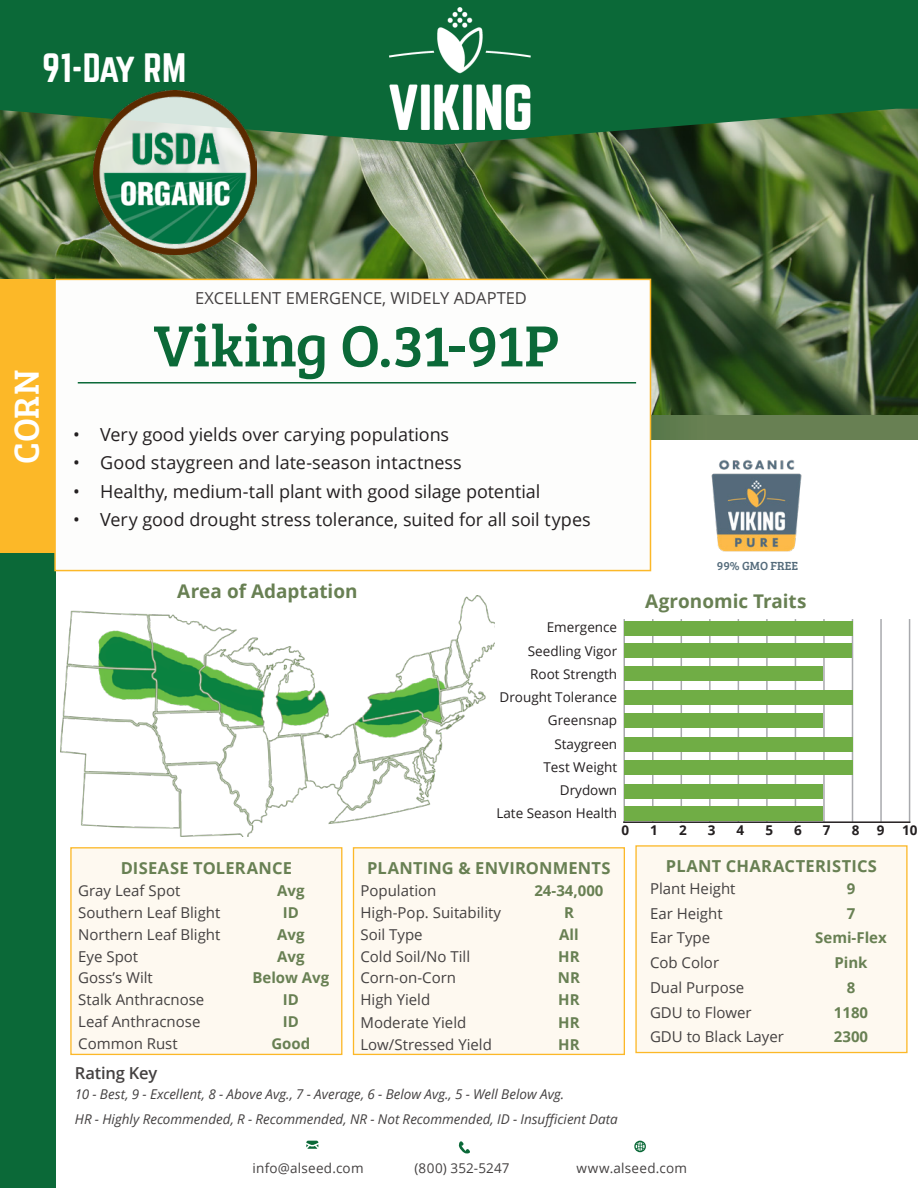
<style>
.page{position:relative;width:918px;height:1188px;background:#fff}
.page>*{position:absolute;margin:0;border:0;box-sizing:border-box;transform-origin:0 0}
.t1{font:60px "Bree Serif";letter-spacing:-.005em;color:#0b6938}
.t2{font:36px "Norwester";letter-spacing:-.02em;color:#fff}
.body_text{font:36px "Bree Serif";color:#fff}
.our_service{font:700 18.9px "Open Sans";color:#688053}
.t3{font:18px "Open Sans";letter-spacing:-.005em;color:#231f20}
.our_service-2{font:700 16.5px "Open Sans";letter-spacing:.015em;color:#688053}
.t4{font:16.5px "Open Sans";color:#444141}
.our_service-3{font:600 16.5px "Open Sans";letter-spacing:-.01em;color:#444141}
.t5{font:15px "Open Sans";color:#444141}
.t6{font:700 15px "Open Sans";color:#688053}
.our_service-4{font:italic 13.5px "Open Sans";color:#444141}
.t7{font:13.5px "Open Sans";color:#231f20}
.body_text-2{font:13.5px "Open Sans";letter-spacing:.015em;color:#444141}
.t8{font:700 13.5px "Open Sans";color:#231f20}
.t9{font:12.15px "Bree Serif";color:#546b7b}
</style>
<div class="page">
<div style="left:0;top:551px;width:55px;height:637px;background:#0b6938"></div>
<img style="left:0;top:145px;width:918px;height:270px">
<svg style="left:0;top:0;width:918px;height:145px;background:#146938"></svg>
<div style="left:0;top:279px;width:59px;height:274px;background:#fcb828"></div>
<div style="left:440px;top:415px;width:478px;height:25px;background:#688053"></div>
<div style="left:54px;top:279px;width:597px;height:292px;background:#fdfdfc;border:2px solid #fcb828"></div>
<svg style="left:459px;top:1141px;width:11px;height:13px"></svg>
<svg style="left:306px;top:1141px;width:12px;height:8px"></svg>
<svg style="left:634px;top:1141px;width:12px;height:11px"></svg>
<div style="left:70px;top:847px;width:272px;height:208px;background:#fef9f0;border:1px solid #fcb828"></div>
<div style="left:353px;top:847px;width:272px;height:208px;background:#fef9f0;border:1px solid #fcb828"></div>
<div style="left:635px;top:845px;width:273px;height:208px;background:#fef9f0;border:1px solid #fcb828"></div>
<img style="left:61px;top:595px;width:434px;height:242px">
<hr style="left:78px;top:382px;width:558px;height:2px;background:#0b6938">
<img style="left:389px;top:7px;width:141px;height:123px">
<hr style="left:623px;top:619px;width:2px;height:203px;background:#a8a9ad">
<hr style="left:652px;top:619px;width:2px;height:203px;background:#a8a9ad">
<hr style="left:681px;top:619px;width:1px;height:203px;background:#a8a9ad">
<hr style="left:709px;top:619px;width:2px;height:203px;background:#a8a9ad">
<hr style="left:738px;top:619px;width:1px;height:203px;background:#a8a9ad">
<hr style="left:766px;top:619px;width:2px;height:203px;background:#a8a9ad">
<hr style="left:795px;top:619px;width:1px;height:203px;background:#a8a9ad">
<hr style="left:823px;top:619px;width:2px;height:203px;background:#a8a9ad">
<hr style="left:852px;top:619px;width:1px;height:203px;background:#a8a9ad">
<hr style="left:880px;top:619px;width:2px;height:203px;background:#a8a9ad">
<hr style="left:909px;top:619px;width:1px;height:203px;background:#a8a9ad">
<hr style="left:623px;top:821px;width:287px;height:2px;background:#231f20">
<div style="left:624px;top:622px;width:229px;height:14px;background:#70ad45"></div>
<div style="left:624px;top:643px;width:228px;height:15px;background:#70ad45"></div>
<div style="left:624px;top:667px;width:199px;height:14px;background:#70ad45"></div>
<div style="left:624px;top:737px;width:229px;height:14px;background:#70ad45"></div>
<div style="left:624px;top:690px;width:229px;height:14px;background:#70ad45"></div>
<div style="left:624px;top:714px;width:199px;height:14px;background:#70ad45"></div>
<div style="left:624px;top:761px;width:229px;height:14px;background:#70ad45"></div>
<img style="left:93px;top:91px;width:163px;height:163px">
<div style="left:624px;top:784px;width:199px;height:14px;background:#70ad45"></div>
<div style="left:624px;top:806px;width:199px;height:14px;background:#70ad45"></div>
<img style="left:711px;top:459px;width:91px;height:93px">
<p class="t2" style="left:42px;top:51px;width:146px">91-Day RM</p>
<p class="t4" style="left:195px;top:287px;width:333px">EXCELLENT EMERGENCE, WIDELY ADAPTED</p>
<p class="body_text" style="left:0;top:464px;width:95px;rotate:-90deg">CORN</p>
<p class="t1" style="left:154px;top:302px;width:407px">Viking O.31-91P</p>
<p class="t3" style="left:73px;top:422px;width:377px">• Very good yields over carying populations</p>
<p class="t3" style="left:73px;top:450px;width:390px">• Good staygreen and late-season intactness</p>
<p class="t3" style="left:73px;top:479px;width:468px">• Healthy, medium-tall plant with good silage potential</p>
<p class="t3" style="left:73px;top:507px;width:519px">• Very good drought stress tolerance, suited for all soil types</p>
<p class="our_service" style="left:177px;top:578px;width:182px">Area of Adaptation</p>
<p class="t7" style="left:547px;top:618px;width:72px">Emergence</p>
<p class="t7" style="left:528px;top:641px;width:91px">Seedling Vigor</p>
<p class="t7" style="left:530px;top:665px;width:88px">Root Strength</p>
<p class="t7" style="left:500px;top:688px;width:119px">Drought Tolerance</p>
<p class="t7" style="left:548px;top:711px;width:71px">Greensnap</p>
<p class="t7" style="left:554px;top:734px;width:64px">Staygreen</p>
<p class="t7" style="left:544px;top:758px;width:75px">Test Weight</p>
<p class="t7" style="left:560px;top:781px;width:59px">Drydown</p>
<p class="t7" style="left:496px;top:804px;width:122px">Late Season Health</p>
<p class="t9" style="left:717px;top:557px;width:83px">99% GMO FREE</p>
<p class="our_service" style="left:645px;top:588px;width:163px">Agronomic Traits</p>
<p class="our_service-2" style="left:121px;top:856px;width:173px">DISEASE TOLERANCE</p>
<p class="t5" style="left:78px;top:881px;width:104px">Gray Leaf Spot</p>
<p class="t6" style="left:277px;top:880px;width:29px">Avg</p>
<p class="t5" style="left:78px;top:902px;width:144px">Southern Leaf Blight</p>
<p class="t6" style="left:283px;top:902px;width:18px">ID</p>
<p class="t5" style="left:78px;top:924px;width:144px">Northern Leaf Blight</p>
<p class="t6" style="left:277px;top:924px;width:29px">Avg</p>
<p class="t5" style="left:78px;top:946px;width:61px">Eye Spot</p>
<p class="t6" style="left:277px;top:946px;width:29px">Avg</p>
<p class="t5" style="left:78px;top:968px;width:76px">Goss’s Wilt</p>
<p class="t6" style="left:252px;top:967px;width:78px">Below Avg</p>
<p class="t5" style="left:78px;top:989px;width:128px">Stalk Anthracnose</p>
<p class="t6" style="left:283px;top:989px;width:18px">ID</p>
<p class="t5" style="left:78px;top:1011px;width:124px">Leaf Anthracnose</p>
<p class="t6" style="left:283px;top:1011px;width:18px">ID</p>
<p class="t5" style="left:78px;top:1033px;width:101px">Common Rust</p>
<p class="t6" style="left:271px;top:1033px;width:40px">Good</p>
<p class="our_service-2" style="left:367px;top:856px;width:245px">PLANTING &amp; ENVIRONMENTS</p>
<p class="t5" style="left:360px;top:881px;width:77px">Population</p>
<p class="t6" style="left:534px;top:880px;width:71px">24-34,000</p>
<p class="t5" style="left:360px;top:902px;width:142px">High-Pop. Suitability</p>
<p class="t6" style="left:564px;top:902px;width:11px">R</p>
<p class="t5" style="left:360px;top:924px;width:64px">Soil Type</p>
<p class="t6" style="left:559px;top:924px;width:21px">All</p>
<p class="t5" style="left:360px;top:946px;width:111px">Cold Soil/No Till</p>
<p class="t6" style="left:558px;top:946px;width:23px">HR</p>
<p class="t5" style="left:360px;top:968px;width:97px">Corn-on-Corn</p>
<p class="t6" style="left:558px;top:967px;width:24px">NR</p>
<p class="t5" style="left:360px;top:989px;width:71px">High Yield</p>
<p class="t6" style="left:558px;top:989px;width:23px">HR</p>
<p class="t5" style="left:360px;top:1012px;width:107px">Moderate Yield</p>
<p class="t6" style="left:558px;top:1011px;width:23px">HR</p>
<p class="t5" style="left:360px;top:1034px;width:133px">Low/Stressed Yield</p>
<p class="t6" style="left:558px;top:1034px;width:23px">HR</p>
<p class="t8" style="left:622px;top:820px;width:9px">0</p>
<p class="t8" style="left:650px;top:820px;width:9px">1</p>
<p class="t8" style="left:679px;top:820px;width:9px">2</p>
<p class="t8" style="left:708px;top:820px;width:9px">3</p>
<p class="t8" style="left:737px;top:820px;width:9px">4</p>
<p class="t8" style="left:765px;top:820px;width:9px">5</p>
<p class="t8" style="left:794px;top:820px;width:9px">6</p>
<p class="t8" style="left:823px;top:820px;width:9px">7</p>
<p class="t8" style="left:852px;top:820px;width:9px">8</p>
<p class="t8" style="left:877px;top:820px;width:9px">9</p>
<p class="t8" style="left:902px;top:820px;width:17px">10</p>
<p class="our_service-2" style="left:666px;top:854px;width:213px">PLANT CHARACTERISTICS</p>
<p class="t5" style="left:650px;top:878px;width:87px">Plant Height</p>
<p class="t6" style="left:847px;top:878px;width:10px">9</p>
<p class="t5" style="left:650px;top:903px;width:74px">Ear Height</p>
<p class="t6" style="left:847px;top:903px;width:10px">7</p>
<p class="t5" style="left:650px;top:928px;width:62px">Ear Type</p>
<p class="t6" style="left:815px;top:927px;width:73px">Semi-Flex</p>
<p class="t5" style="left:650px;top:952px;width:71px">Cob Color</p>
<p class="t6" style="left:834px;top:952px;width:35px">Pink</p>
<p class="t5" style="left:650px;top:977px;width:96px">Dual Purpose</p>
<p class="t6" style="left:847px;top:977px;width:10px">8</p>
<p class="t5" style="left:650px;top:1002px;width:103px">GDU to Flower</p>
<p class="t6" style="left:834px;top:1002px;width:36px">1180</p>
<p class="t5" style="left:650px;top:1027px;width:135px">GDU to Black Layer</p>
<p class="t6" style="left:834px;top:1026px;width:36px">2300</p>
<p class="our_service-3" style="left:75px;top:1061px;width:84px">Rating Key</p>
<p class="our_service-4" style="left:75px;top:1085px;width:491px">10 - Best, 9 - Excellent, 8 - Above Avg., 7 - Average, 6 - Below Avg., 5 - Well Below Avg.</p>
<p class="our_service-4" style="left:75px;top:1110px;width:544px">HR - Highly Recommended, R - Recommended, NR - Not Recommended, ID - Insufficient Data</p>
<p class="body_text-2" style="left:253px;top:1159px;width:112px">info@alseed.com</p>
<p class="body_text-2" style="left:415px;top:1159px;width:96px">(800) 352-5247</p>
<p class="body_text-2" style="left:577px;top:1159px;width:112px">www.alseed.com</p>
</div>
